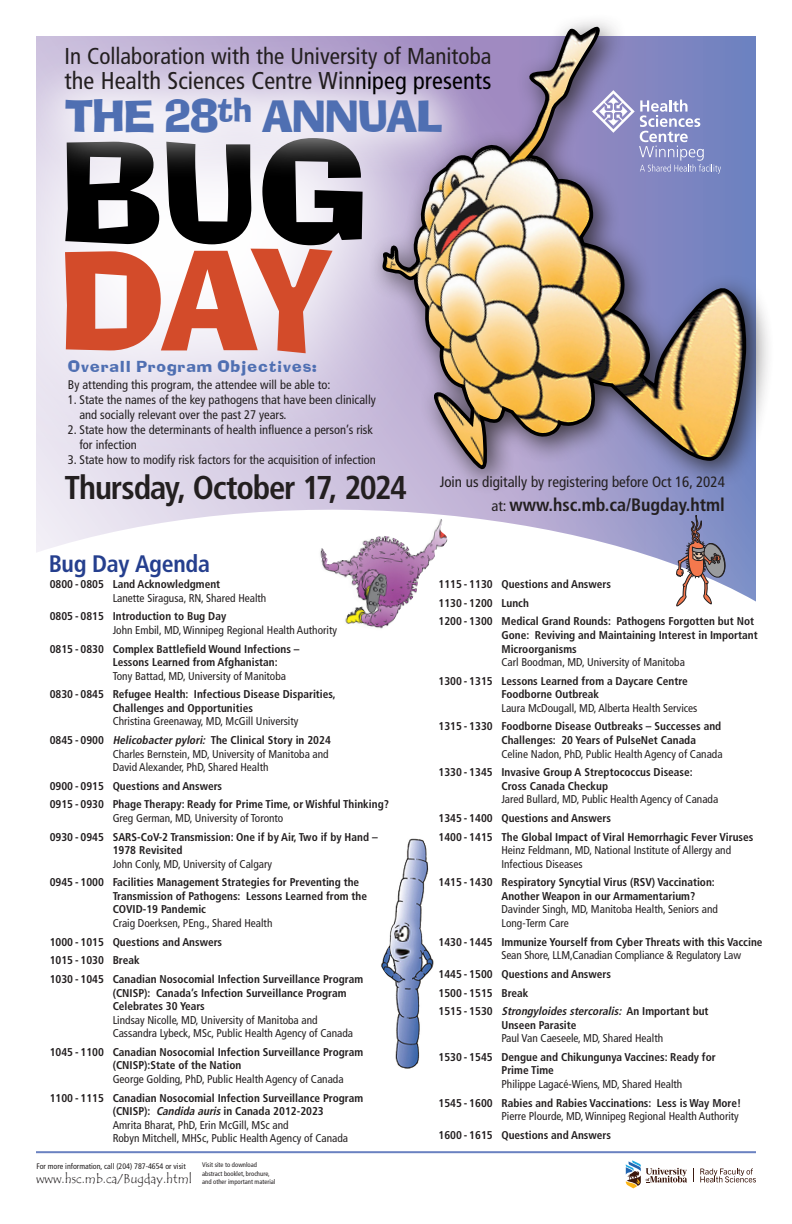
<style>
.page{position:relative;width:792px;height:1224px;background:#fff}
.page>*{position:absolute;margin:0;border:0;box-sizing:border-box;transform-origin:0 0}
.t1{font:134px/108px "Adelaide Plain";letter-spacing:-.015em;color:#000;scale:1.04 1}
.t2{font:44px "Adelaide Plain";letter-spacing:-.01em;color:#4f6fb2}
.t3{font:700 condensed 33px "Frutiger LT Std";letter-spacing:-.035em;color:#231f20}
.t4{font:condensed 24.3px "Frutiger LT Std";letter-spacing:.005em;color:#231f20}
.t5{font:700 condensed 23.9px "Frutiger LT Std";letter-spacing:-.015em;color:#253f8e}
.t6{font:condensed 23px "Frutiger LT Std";color:#231f20}
.t7{font:700 condensed 18px "Frutiger LT Std";color:#231f20}
.t8{font:15.5px "Adelaide Plain";letter-spacing:.06em;color:#4f6fb2}
.t9{font:condensed 15px "Frutiger LT Std";color:#231f20}
.t10{font:12.9px "Tempus Sans ITC";color:#231f20}
.t11{font:condensed 12.5px/15px "Frutiger LT Std";color:#231f20}
.t12{font:700 condensed 11.3px/13.6px "Frutiger LT Std";color:#231f20}
.t13{font:condensed 11.3px/13.6px "Frutiger LT Std";color:#231f20}
.t14{font:condensed 8px "Frutiger LT Std";color:#231f20}
.t15{font:condensed 6.7px/8.4px "Frutiger LT Std";color:#231f20}
.s1{color:#000}
.s2{color:#d34b2a}
.s3{font-weight:700}
.s4{font-weight:400}
.s5{font-weight:700;font-style:italic}
.s6{font-style:italic}
.s7{font-weight:400;font-size:15px}
</style>
<div class="page">
<hr style="left:36px;top:1151px;width:720px;height:2px;background:#6a82c1">
<svg style="left:36px;top:477px;width:720px;height:125px"></svg>
<svg style="left:36px;top:36px;width:331px;height:441px"></svg>
<div style="left:21px;top:52px;width:466px;height:127px;background:#fff;opacity:.75"></div>
<div style="left:367px;top:12px;width:408px;height:484px;background:#231f20;opacity:.8"></div>
<img style="left:380px;top:27px;width:367px;height:486px">
<svg style="left:592px;top:90px;width:129px;height:84px;background:#9396c9"></svg>
<svg style="left:693px;top:1169px;width:1px;height:13px"></svg>
<svg style="left:625px;top:1160px;width:62px;height:29px"></svg>
<svg style="left:700px;top:1168px;width:56px;height:14px"></svg>
<img style="left:381px;top:838px;width:53px;height:231px">
<svg style="left:676px;top:515px;width:49px;height:91px"></svg>
<img style="left:318px;top:519px;width:129px;height:110px">
<p class="t6" style="left:65px;top:43px;width:428px">In Collaboration with the University of Manitoba</p>
<p class="t4" style="left:65px;top:67px;width:428px">the Health Sciences Centre Win<span class="s1">nipeg presents</span></p>
<p class="t2" style="left:65px;top:90px;width:380px">THE 28<sup>th</sup> ANNUAL</p>
<p class="t1" style="left:60px;top:142px;width:296px">BUG<br><span class="s2">DAY</span></p>
<p class="t8" style="left:68px;top:357px;width:250px">Overall Program Objectives:</p>
<p class="t11" style="left:68px;top:377px;width:264px">By attending this program, the attendee will be able to:</p>
<p class="t11" style="left:79px;top:392px;width:298px;text-indent:-12px">1. State the names of the key pathogens that have been clinically and socially relevant over the past 27 years.</p>
<p class="t11" style="left:79px;top:422px;width:295px;text-indent:-12px">2. State how the determinants of health influence a person’s risk for infection</p>
<p class="t11" style="left:68px;top:452px;width:309px">3. State how to modify risk factors for the acquisition of infection</p>
<p class="t3" style="left:65px;top:468px;width:344px">Thursday, October 17, 2024</p>
<p class="t5" style="left:49px;top:549px;width:163px">Bug Day Agenda</p>
<p class="t13" style="left:113px;top:577px;width:155px;text-indent:-63px"><span class="s3">0800 - 0805 Land Acknowledgment<br></span>Lanette Siragusa, RN, Shared Health</p>
<p class="t13" style="left:113px;top:610px;width:226px;text-indent:-63px"><span class="s3">0805 - 0815 Introduction to Bug Day<br></span>John Embil, MD, Winnipeg Regional Health Authority</p>
<p class="t12" style="left:113px;top:642px;width:188px;text-indent:-63px">0815 - 0830 Complex Battlefield Wound Infections –<br>Lessons Learned from Afghanistan:<br><span class="s4">Tony Battad, MD, University of Manitoba</span></p>
<p class="t12" style="left:113px;top:688px;width:224px;text-indent:-63px">0830 - 0845 Refugee Health: Infectious Disease Disparities,<br>Challenges and Opportunities<br><span class="s4">Christina Greenaway, MD, McGill University</span></p>
<p class="t13" style="left:113px;top:733px;width:220px;text-indent:-63px"><span class="s3">0845 - 0900</span> <span class="s5">Helicobacterpylori:</span> <span class="s3">The Clinical Story in 2024<br></span>Charles Bernstein, MD, University of Manitoba and<br>David Alexander, PhD, Shared Health</p>
<p class="t12" style="left:50px;top:779px;width:174px">0900 - 0915 Questions and Answers</p>
<p class="t12" style="left:113px;top:798px;width:278px;text-indent:-63px">0915 - 0930 Phage Therapy: Ready for Prime Time, or Wishful Thinking?<br><span class="s4">Greg German, MD, University of Toronto</span></p>
<p class="t12" style="left:113px;top:830px;width:266px;text-indent:-63px">0930 - 0945 SARS-CoV-2 Transmission: One if by Air, Two if by Hand –<br>1978 Revisited<br><span class="s4">John Conly, MD, University of Calgary</span></p>
<p class="t12" style="left:113px;top:876px;width:256px;text-indent:-63px">0945 - 1000 Facilities Management Strategies for Preventing the<br>Transmission of Pathogens: Lessons Learned from the<br>COVID-19 Pandemic</p>
<p class="t13" style="left:113px;top:916px;width:161px">Craig Doerksen, PEng., Shared Health</p>
<p class="t12" style="left:50px;top:935px;width:174px">1000 - 1015 Questions and Answers</p>
<p class="t12" style="left:50px;top:954px;width:92px">1015 - 1030 Break</p>
<p class="t12" style="left:113px;top:972px;width:252px;text-indent:-63px">1030 - 1045 Canadian Nosocomial Infection Surveillance Program (CNISP): Canada’s Infection Surveillance Program Celebrates 30 Years<br><span class="s4">Lindsay Nicolle, MD, University of Manitoba and Cassandra Lybeck, MSc, Public Health Agency of Canada</span></p>
<p class="t12" style="left:113px;top:1045px;width:252px;text-indent:-63px">1045 - 1100 Canadian Nosocomial Infection Surveillance Program (CNISP):State of the Nation<br><span class="s4">George Golding, PhD, Public Health Agency of Canada</span></p>
<p class="t12" style="left:113px;top:1091px;width:252px;text-indent:-63px">1100 - 1115 Canadian Nosocomial Infection Surveillance Program (CNISP): <span class="s6">Candida auris</span>in Canada 2012-2023</p>
<p class="t13" style="left:113px;top:1118px;width:237px">Amrita Bharat, PhD, Erin McGill, MSc and<br>Robyn Mitchell, MHSc, Public Health Agency of Canada</p>
<p class="t15" style="left:202px;top:1161px;width:69px">Visit site to download abstract booklet, brochure,</p>
<p class="t14" style="left:37px;top:1162px;width:151px">For more information, call (204) 787-4654 or visit</p>
<p class="t10" style="left:36px;top:1171px;width:158px">www.hsc.mb.ca/Bugday.html</p>
<p class="t15" style="left:202px;top:1178px;width:75px">and other important material</p>
<p class="t9" style="left:440px;top:473px;width:287px">Join us digitally by registering before Oct 16, 2024</p>
<p class="t7" style="left:492px;top:494px;width:235px"><span class="s7">at:</span> www.hsc.mb.ca/Bugday.html</p>
<p class="t12" style="left:438px;top:577px;width:174px">1115 - 1130 Questions and Answers</p>
<p class="t12" style="left:438px;top:596px;width:92px">1130 - 1200 Lunch</p>
<p class="t12" style="left:501px;top:615px;width:258px;text-indent:-63px">1200 - 1300 Medical Grand Rounds: Pathogens Forgotten but Not Gone: Reviving and Maintaining Interest in Important Microorganisms<br><span class="s4">Carl Boodman, MD, University of Manitoba</span></p>
<p class="t12" style="left:501px;top:674px;width:197px;text-indent:-63px">1300 - 1315 Lessons Learned from a Daycare Centre<br>Foodborne Outbreak<br><span class="s4">Laura McDougall, MD, Alberta Health Services</span></p>
<p class="t12" style="left:501px;top:720px;width:223px;text-indent:-63px">1315 - 1330 Foodborne Disease Outbreaks – Successes and<br>Challenges: 20 Years of PulseNet Canada<br><span class="s4">Celine Nadon, PhD, Public Health Agency of Canada</span></p>
<p class="t12" style="left:501px;top:766px;width:218px;text-indent:-63px">1330 - 1345 Invasive Group A Streptococcus Disease:<br>Cross Canada Checkup<br><span class="s4">Jared Bullard, MD, Public Health Agency of Canada</span></p>
<p class="t12" style="left:438px;top:811px;width:174px">1345 - 1400 Questions and Answers</p>
<p class="t13" style="left:501px;top:830px;width:253px;text-indent:-63px"><span class="s3">1400 - 1415 The Global Impact of Viral Hemorrhagic Fever Viruses<br></span>Heinz Feldmann, MD, National Institute of Allergy and<br>Infectious Diseases</p>
<p class="t12" style="left:501px;top:876px;width:218px;text-indent:-63px">1415 - 1430 Respiratory Syncytial Virus (RSV) Vaccination:<br>Another Weapon in our Armamentarium?<br><span class="s4">Davinder Singh, MD, Manitoba Health, Seniors and Long-Term Care</span></p>
<p class="t12" style="left:501px;top:935px;width:263px;text-indent:-63px">1430 - 1445 Immunize Yourself from Cyber Threats with this Vaccine<br><span class="s4">Sean Shore, LLM,Canadian Compliance &amp; Regulatory Law</span></p>
<p class="t12" style="left:438px;top:967px;width:174px">1445 - 1500 Questions and Answers</p>
<p class="t12" style="left:438px;top:986px;width:92px">1500 - 1515 Break</p>
<p class="t12" style="left:501px;top:1004px;width:209px;text-indent:-63px">1 5 1 5 - 1 5 3 0 <span class="s6">Strongyloidesstercoralis:</span> A n I m p o r t a n t b u t<br>Unseen Parasite<br><span class="s4">Paul Van Caeseele, MD, Shared Health</span></p>
<p class="t12" style="left:501px;top:1050px;width:216px;text-indent:-63px">1530 - 1545 Dengue and Chikungunya Vaccines: Ready for<br>Prime Time<br><span class="s4">Philippe Lagacé-Wiens, MD, Shared Health</span></p>
<p class="t12" style="left:438px;top:1096px;width:304px;text-align:right">1545 - 1600 Rabies and Rabies Vaccinations: Less is Way More!<br><span class="s4">Pierre Plourde, MD, Winnipeg Regional Health Authority</span></p>
<p class="t12" style="left:438px;top:1128px;width:174px">1600 - 1615 Questions and Answers</p>
</div>
